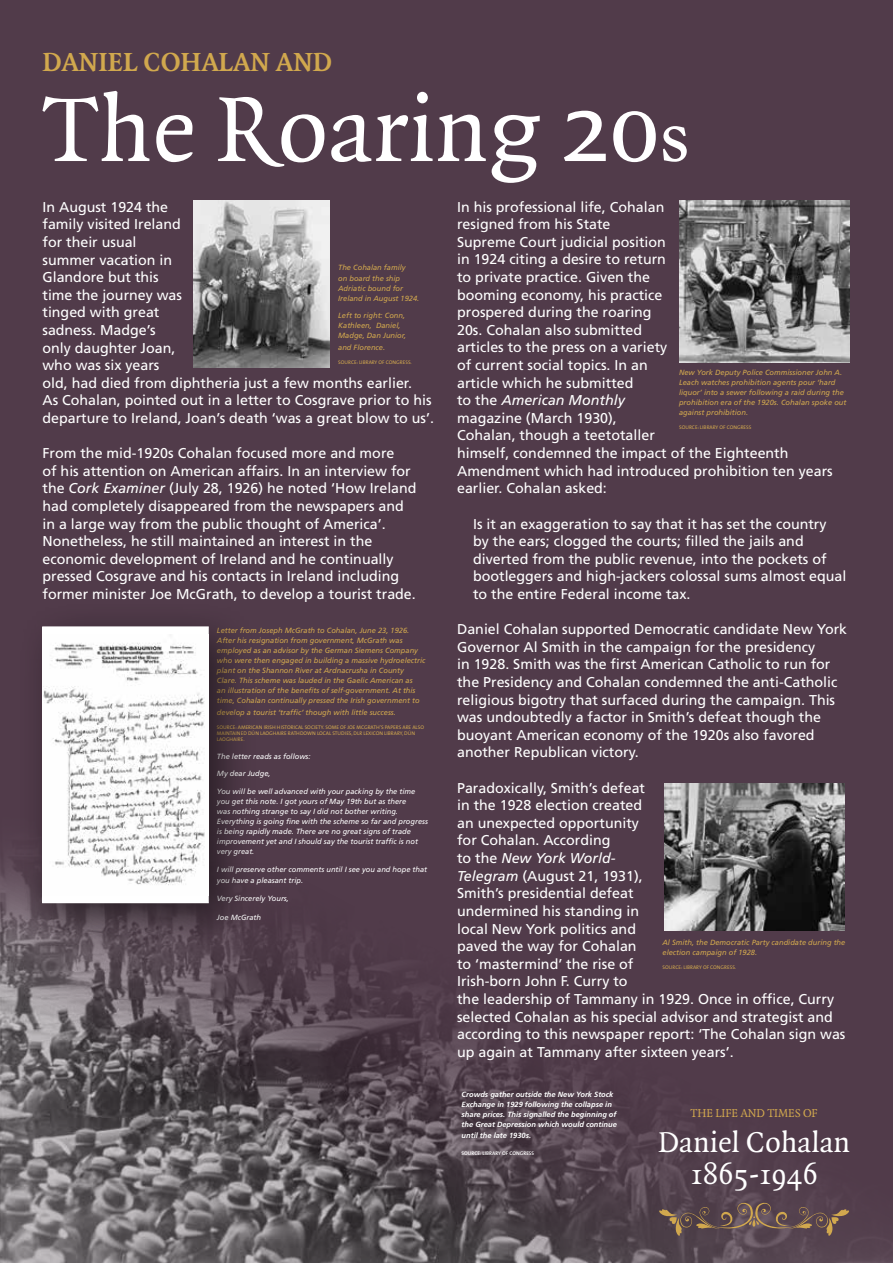
<style>
.page{position:relative;width:893px;height:1263px;background:#513b4a}
.page>*{position:absolute;margin:0;border:0;box-sizing:border-box;transform-origin:0 0}
.t1{font:98.85px "Quadraat";color:#fff}
.t2{font:30.75px/32px "Quadraat";color:#fff;text-align:center}
.t3{font:700 28.05px "Quadraat";color:#d1a84e}
.t4{font:14.25px/17.5px "Frutiger";color:#fff}
.t5{font:12.3px "Quadraat";letter-spacing:-.01em;color:#d1a84e}
.t6{font:italic 7.5px/10.1px "Frutiger";color:#d1a84e}
.t7{font:italic 7.5px/10.1px "Frutiger";color:#fff}
.t8{font:italic 700 7.5px/10.1px "Frutiger";color:#fff}
.t9{font:5.25px/6.3px "The Sans";color:#d1a84e}
.t10{font:600 5.25px "The Sans";color:#fff}
.s1{font-family:"Quadraat Small Caps"}
.s2{font-size:74.85px}
.s3{font-style:italic}
</style>
<div class="page">
<img style="left:0;top:954px;width:893px;height:309px">
<img style="left:679px;top:200px;width:171px;height:162px">
<img style="left:664px;top:783px;width:181px;height:148px">
<svg style="left:658px;top:1201px;width:192px;height:35px"></svg>
<img style="left:194px;top:200px;width:135px;height:167px">
<div style="left:17px;top:601px;width:242px;height:352px;background:#000;opacity:.5"></div>
<div style="left:43px;top:627px;width:165px;height:276px;background:#fff"></div>
<img style="left:44px;top:642px;width:161px;height:243px">
<div style="left:42px;top:627px;width:166px;height:276px;border:1px solid #fff"></div>
<h3 class="t3" style="left:42px;top:47px;width:291px">DANIEL COHALAN AND</h3>
<h1 class="t1" style="left:42px;top:78px;width:649px">The Roaring <span class="s1">20</span><span class="s2">s</span></h1>
<p class="t4" style="left:457px;top:198px;width:377px">In his professional life, Cohalan<br>resigned from his State<br>Supreme Court judicial position<br>in 1924 citing a desire to return<br>to private practice. Given the<br>booming economy, his practice<br>prospered during the roaring<br>20s. Cohalan also submitted<br>articles to the press on a variety<br>of current social topics. In an<br>article which he submitted<br>to the <span class="s3">American Monthly<br></span>magazine (March 1930),<br>Cohalan, though a teetotaller<br>himself, condemned the impact of the Eighteenth<br>Amendment which had introduced prohibition ten years earlier. Cohalan asked:</p>
<p class="t4" style="left:473px;top:515px;width:375px">Is it an exaggeration to say that it has set the country<br>by the ears; clogged the courts; filled the jails and diverted from the public revenue, into the pockets of bootleggers and high-jackers colossal sums almost equal to the entire Federal income tax.</p>
<p class="t4" style="left:457px;top:620px;width:392px">Daniel Cohalan supported Democratic candidate New York Governor Al Smith in the campaign for the presidency<br>in 1928. Smith was the first American Catholic to run for the Presidency and Cohalan condemned the anti-Catholic religious bigotry that surfaced during the campaign. This was undoubtedly a factor in Smith’s defeat though the buoyant American economy of the 1920s also favored another Republican victory.</p>
<p class="t4" style="left:457px;top:779px;width:390px">Paradoxically, Smith’s defeat<br>in the 1928 election created<br>an unexpected opportunity<br>for Cohalan. According<br>to the <span class="s3">New York World-<br>Telegram</span> (August 21, 1931),<br>Smith’s presidential defeat<br>undermined his standing in<br>local New York politics and<br>paved the way for Cohalan<br>to ‘mastermind’ the rise of<br>Irish-born John F. Curry to<br>the leadership of Tammany in 1929. Once in office, Curry selected Cohalan as his special advisor and strategist and according to this newspaper report: ‘The Cohalan sign was up again at Tammany after sixteen years’.</p>
<p class="t4" style="left:42px;top:198px;width:393px">In August 1924 the<br>family visited Ireland<br>for their usual<br>summer vacation in<br>Glandore but this<br>time the journey was<br>tinged with great<br>sadness. Madge’s<br>only daughter Joan,<br>who was six years<br>old, had died from diphtheria just a few months earlier.<br>As Cohalan, pointed out in a letter to Cosgrave prior to his departure to Ireland, Joan’s death ‘was a great blow to us’.</p>
<p class="t4" style="left:42px;top:444px;width:376px">From the mid-1920s Cohalan focused more and more<br>of his attention on American affairs. In an interview for the <span class="s3">Cork Examiner</span> (July 28, 1926) he noted ‘How Ireland had completely disappeared from the newspapers and in a large way from the public thought of America’.<br>Nonetheless, he still maintained an interest in the economic development of Ireland and he continually pressed Cosgrave and his contacts in Ireland including former minister Joe McGrath, to develop a tourist trade.</p>
<p class="t6" style="left:338px;top:263px;width:83px">The Cohalan family<br>on board the ship<br>Adriatic bound for<br>Ireland in August 1924.</p>
<p class="t6" style="left:338px;top:311px;width:69px">Left to right: Conn,<br>Kathleen, Daniel,<br>Madge, Dan Junior,</p>
<p class="t6" style="left:338px;top:342px;width:49px">and Florence.</p>
<p class="t9" style="left:338px;top:359px;width:75px">SOURCE: LIBRARY OF CONGRESS.</p>
<p class="t6" style="left:679px;top:367px;width:169px">New York Deputy Police Commissioner John A.<br>Leach watches prohibition agents pour ‘hard liquor’ into a sewer following a raid during the prohibition era of the 1920s. Cohalan spoke out against prohibition.</p>
<p class="t9" style="left:679px;top:423px;width:74px">SOURCE: LIBRARY OF CONGRESS</p>
<p class="t6" style="left:217px;top:625px;width:210px">Letter from Joseph McGrath to Cohalan, June 23, 1926.<br>After his resignation from government, McGrath was employed as an advisor by the German Siemens Company who were then engaged in building a massive hydroelectric plant on the Shannon River at Ardnacrusha in County Clare. This scheme was lauded in the Gaelic American as<br>an illustration of the benefits of self-government. At this time, Cohalan continually pressed the Irish government to</p>
<p class="t6" style="left:217px;top:707px;width:180px">develop a tourist ‘traffic’ though with little success.</p>
<p class="t9" style="left:217px;top:724px;width:209px">SOURCE: AMERICAN IRISH HISTORICAL SOCIETY. SOME OF JOE MCGRATH’S PAPERS ARE ALSO<br>MAINTAINED DÚN LAOGHAIRE RATHDOWN LOCAL STUDIES, DLR LEXICON LIBRARY, DÚN<br>LAOGHAIRE.</p>
<p class="t7" style="left:217px;top:751px;width:95px">The letter reads as follows:</p>
<p class="t7" style="left:217px;top:769px;width:55px">My dear Judge,</p>
<p class="t7" style="left:217px;top:786px;width:213px">You will be well advanced with your packing by the time you get this note. I got yours of May 19th but as there<br>was nothing strange to say I did not bother writing.<br>Everything is going fine with the scheme so far and progress is being rapidly made. There are no great signs of trade improvement yet and I should say the tourist traffic is not very great.</p>
<p class="t7" style="left:217px;top:863px;width:212px;line-height:11.7px">I will preserve other comments until I see you and hope that you have a pleasant trip.</p>
<p class="t7" style="left:217px;top:893px;width:74px">Very Sincerely Yours,</p>
<p class="t7" style="left:217px;top:912px;width:46px">Joe McGrath</p>
<p class="t6" style="left:663px;top:937px;width:184px">Al Smith, the Democratic Party candidate during the election campaign of 1928.</p>
<p class="t9" style="left:663px;top:964px;width:75px">SOURCE: LIBRARY OF CONGRESS.</p>
<p class="t8" style="left:462px;top:1089px;width:157px">Crowds gather outside the New York Stock Exchange in 1929 following the collapse in share prices. This signalled the beginning of the Great Depression which would continue until the late 1930s.</p>
<p class="t10" style="left:462px;top:1149px;width:74px">SOURCE: LIBRARY OF CONGRESS</p>
<p class="t5" style="left:691px;top:1106px;width:129px">THE LIFE AND TIMES OF</p>
<h2 class="t2" style="left:658px;top:1127px;width:193px">Daniel Cohalan<br>1865-1946</h2>
</div>
